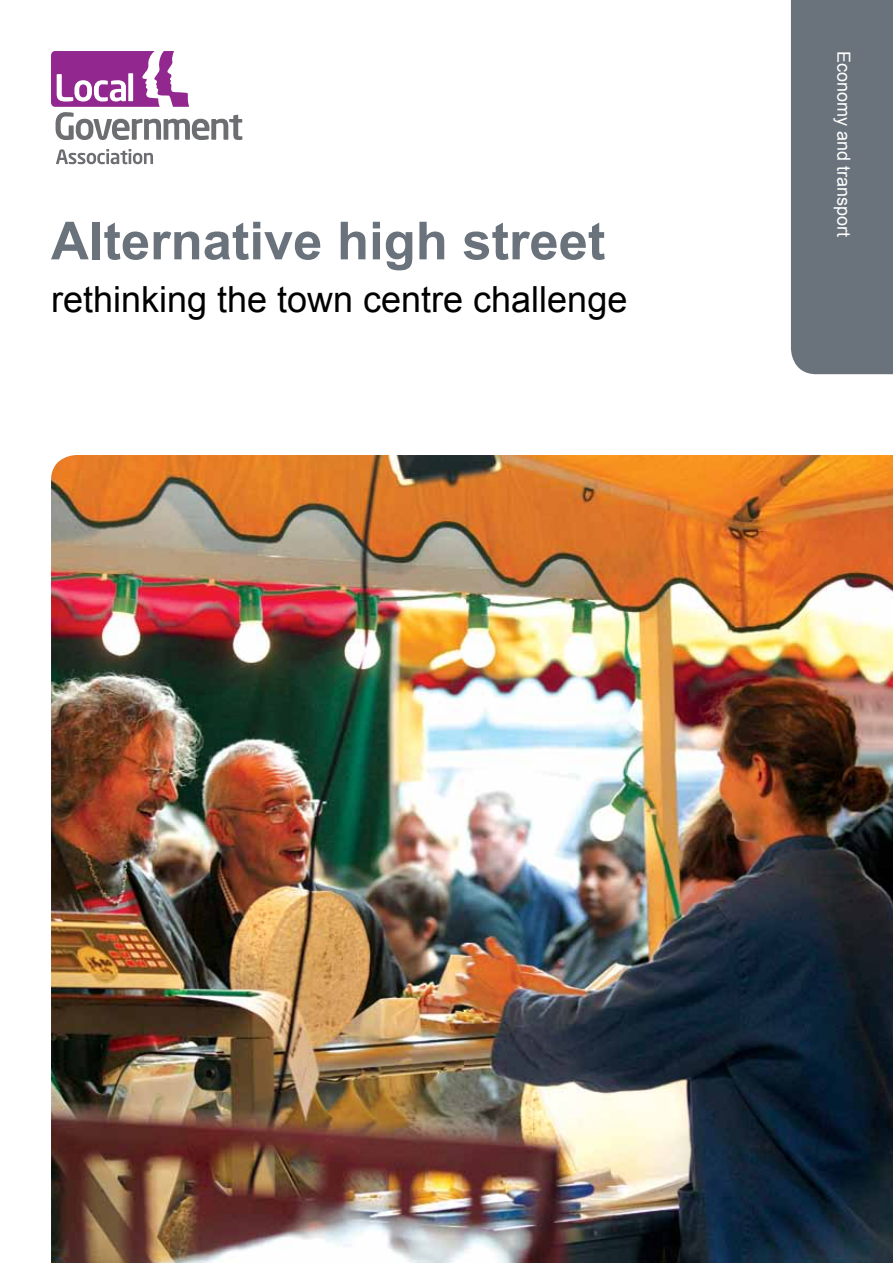
<style>
.page{position:relative;width:893px;height:1263px;background:#fff}
.page>*{position:absolute;margin:0;border:0;box-sizing:border-box;transform-origin:0 0}
.t1{font:700 52.5px "Arial";color:#6a737b}
.t2{font:36px "Arial";color:#000}
.t3{font:18px "Arial";color:#fff}
</style>
<div class="page">
<img style="left:51px;top:455px;width:842px;height:808px">
<div style="left:791px;top:0;width:102px;height:374px;background:#6a737b"></div>
<svg style="left:56px;top:149px;width:97px;height:15px"></svg>
<svg style="left:51px;top:51px;width:191px;height:89px"></svg>
<h1 class="t1" style="left:51px;top:221px;width:556px">Alternative high street</h1>
<p class="t2" style="left:51px;top:286px;width:578px">rethinking the town centre challenge</p>
<p class="t3" style="left:850px;top:51px;width:188px;rotate:90deg">Economy and transport</p>
</div>
